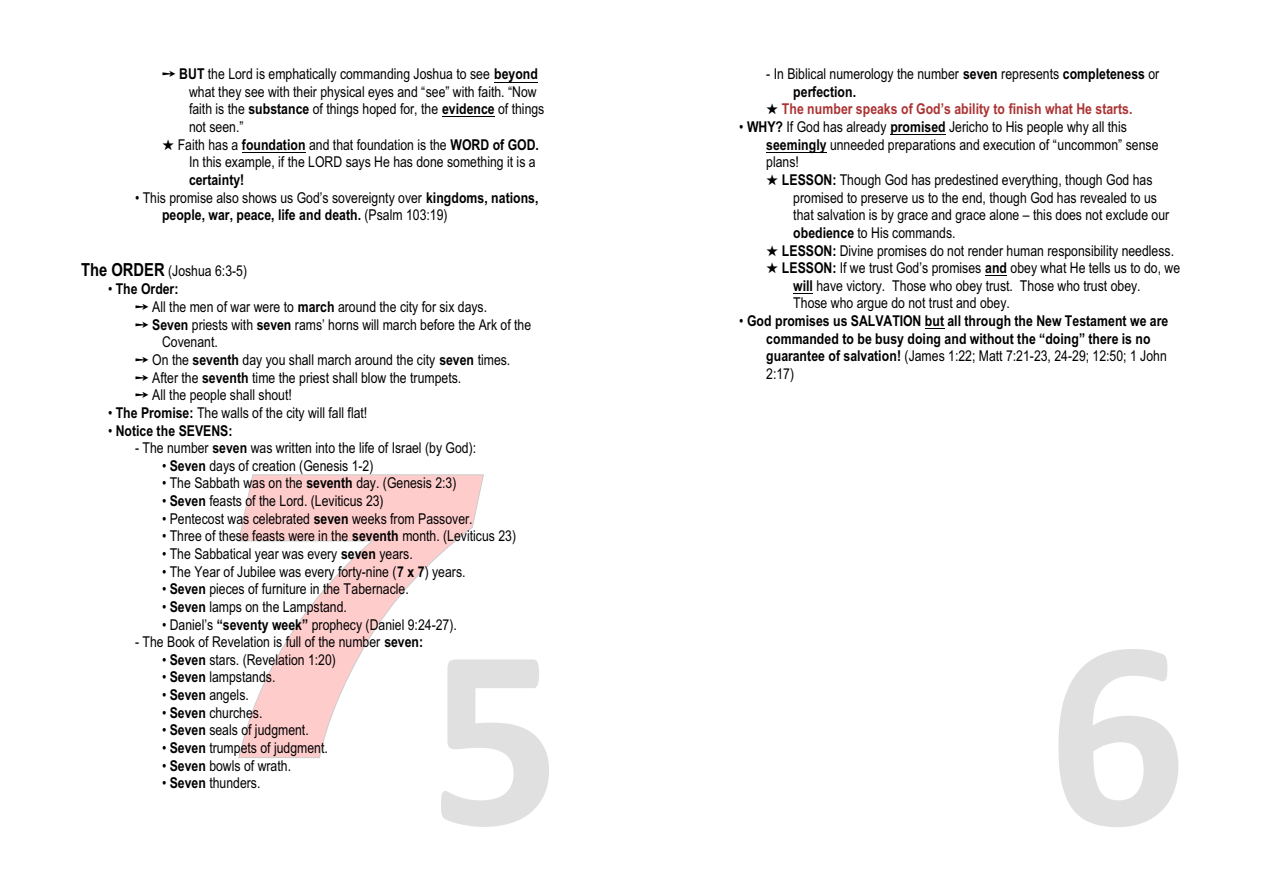
<style>
.page{position:relative;width:1263px;height:893px;background:#fff}
.page>*{position:absolute;margin:0;border:0;box-sizing:border-box;transform-origin:0 0}
.t1{font:15px/17.7px "Arial Narrow";color:#000}
.t2{font:700 15px/17.7px "Arial Narrow";color:#000}
.t3{font:700 15px "Arial Narrow";color:#ab3333}
.s1{font-weight:700}
.s2{font-weight:700;font-size:18px}
.s3{font-weight:400}
</style>
<div class="page">
<svg style="left:441px;top:659px;width:108px;height:168px"></svg>
<svg style="left:238px;top:474px;width:246px;height:284px"></svg>
<svg style="left:1058px;top:649px;width:120px;height:178px"></svg>
<hr style="left:494px;top:82px;width:44px;height:1px;background:#000">
<hr style="left:442px;top:116px;width:53px;height:1px;background:#000">
<hr style="left:242px;top:152px;width:64px;height:1px;background:#000">
<hr style="left:890px;top:134px;width:56px;height:1px;background:#000">
<hr style="left:766px;top:152px;width:61px;height:1px;background:#000">
<svg style="left:985px;top:275px;width:22px;height:1px"></svg>
<svg style="left:793px;top:293px;width:20px;height:1px"></svg>
<svg style="left:925px;top:328px;width:19px;height:1px"></svg>
<p class="t1" style="left:179px;top:66px;width:360px"><span class="s1">BUT</span> the Lord is emphatically commanding Joshua to see <span class="s1">beyond</span></p>
<p class="t1" style="left:189px;top:84px;width:349px">what they see with their physical eyes and “see” with faith. “Now</p>
<p class="t1" style="left:189px;top:102px;width:357px">faith is the <span class="s1">substance</span> of things hoped for, the <span class="s1">evidence</span> of things</p>
<p class="t1" style="left:189px;top:119px;width:56px">not seen.”</p>
<p class="t1" style="left:178px;top:137px;width:363px">Faith has a <span class="s1">foundation</span> and that foundation is the <span class="s1">WORD of GOD.</span></p>
<p class="t1" style="left:189px;top:155px;width:348px">In this example, if the LORD says He has done something it is a</p>
<p class="t2" style="left:189px;top:172px;width:57px">certainty!</p>
<p class="t1" style="left:162px;top:190px;width:378px;text-indent:-27px">• This promise also shows us God’s sovereignty over <span class="s1">kingdoms, nations, people, war, peace, life and death.</span> (Psalm 103:19)</p>
<p class="t1" style="left:81px;top:263px;width:168px"><span class="s2">The ORDER</span> (Joshua 6:3-5)</p>
<p class="t2" style="left:108px;top:282px;width:72px"><span class="s3">•</span> The Order:</p>
<p class="t1" style="left:152px;top:299px;width:336px">All the men of war were to <span class="s1">march</span> around the city for six days.</p>
<p class="t1" style="left:152px;top:317px;width:380px"><span class="s1">Seven</span> priests with <span class="s1">seven</span> rams’ horns will march before the Ark of the</p>
<p class="t1" style="left:162px;top:335px;width:57px">Covenant.</p>
<p class="t1" style="left:152px;top:352px;width:360px">On the <span class="s1">seventh</span> day you shall march around the city <span class="s1">seven</span> times.</p>
<p class="t1" style="left:152px;top:370px;width:310px">After the <span class="s1">seventh</span> time the priest shall blow the trumpets.</p>
<p class="t1" style="left:152px;top:387px;width:141px">All the people shall shout!</p>
<p class="t1" style="left:108px;top:405px;width:261px">• <span class="s1">The Promise:</span> The walls of the city will fall flat!</p>
<p class="t2" style="left:108px;top:423px;width:126px"><span class="s3">•</span> Notice the SEVENS:</p>
<p class="t1" style="left:135px;top:440px;width:343px">- The number <span class="s1">seven</span> was written into the life of Israel (by God):</p>
<p class="t1" style="left:162px;top:458px;width:213px">• <span class="s1">Seven</span> days of creation (Genesis 1-2)</p>
<p class="t1" style="left:162px;top:476px;width:296px">• The Sabbath was on the <span class="s1">seventh</span> day. (Genesis 2:3)</p>
<p class="t1" style="left:162px;top:493px;width:223px">• <span class="s1">Seven</span> feasts of the Lord. (Leviticus 23)</p>
<p class="t1" style="left:162px;top:511px;width:312px">• Pentecost was celebrated <span class="s1">seven</span> weeks from Passover.</p>
<p class="t1" style="left:162px;top:529px;width:355px">• Three of these feasts were in the <span class="s1">seventh</span> month. (Leviticus 23)</p>
<p class="t1" style="left:162px;top:546px;width:252px">• The Sabbatical year was every <span class="s1">seven</span> years.</p>
<p class="t1" style="left:162px;top:564px;width:305px">• The Year of Jubilee was every forty-nine (<span class="s1">7 x 7</span>) years.</p>
<p class="t1" style="left:162px;top:581px;width:248px">• <span class="s1">Seven</span> pieces of furniture in the Tabernacle.</p>
<p class="t1" style="left:162px;top:599px;width:186px">• <span class="s1">Seven</span> lamps on the Lampstand.</p>
<p class="t1" style="left:162px;top:617px;width:296px">• Daniel’s <span class="s1">“seventy week”</span> prophecy (Daniel 9:24-27).</p>
<p class="t1" style="left:135px;top:634px;width:290px">- The Book of Revelation is full of the number <span class="s1">seven:</span></p>
<p class="t1" style="left:162px;top:652px;width:175px">• <span class="s1">Seven</span> stars. (Revelation 1:20)</p>
<p class="t1" style="left:162px;top:670px;width:115px">• <span class="s1">Seven</span> lampstands.</p>
<p class="t1" style="left:162px;top:687px;width:88px">• <span class="s1">Seven</span> angels.</p>
<p class="t1" style="left:162px;top:705px;width:102px">• <span class="s1">Seven</span> churches.</p>
<p class="t1" style="left:162px;top:723px;width:148px">• <span class="s1">Seven</span> seals of judgment.</p>
<p class="t1" style="left:162px;top:740px;width:167px">• <span class="s1">Seven</span> trumpets of judgment.</p>
<p class="t1" style="left:162px;top:758px;width:131px">• <span class="s1">Seven</span> bowls of wrath.</p>
<p class="t1" style="left:162px;top:775px;width:100px">• <span class="s1">Seven</span> thunders.</p>
<p class="t1" style="left:793px;top:66px;width:368px;text-indent:-27px">- In Biblical numerology the number <span class="s1">seven</span> represents <span class="s1">completeness</span> or <span class="s1">perfection.</span></p>
<p class="t3" style="left:782px;top:103px;width:352px">The number speaks of God’s ability to finish what He starts.</p>
<p class="t1" style="left:766px;top:119px;width:394px;text-indent:-27px">• <span class="s1">WHY?</span> If God has already <span class="s1">promised</span> Jericho to His people why all this <span class="s1">seemingly</span> unneeded preparations and execution of “uncommon” sense plans!</p>
<p class="t1" style="left:782px;top:172px;width:372px"><span class="s1">LESSON:</span> Though God has predestined everything, though God has</p>
<p class="t1" style="left:793px;top:190px;width:365px">promised to preserve us to the end, though God has revealed to us</p>
<p class="t1" style="left:793px;top:207px;width:377px">that salvation is by grace and grace alone – this does not exclude our</p>
<p class="t1" style="left:793px;top:225px;width:164px"><span class="s1">obedience</span> to His commands.</p>
<p class="t1" style="left:782px;top:243px;width:394px"><span class="s1">LESSON:</span> Divine promises do not render human responsibility needless.</p>
<p class="t1" style="left:782px;top:260px;width:400px"><span class="s1">LESSON:</span> If we trust God’s promises <span class="s1">and</span> obey what He tells us to do, we</p>
<p class="t1" style="left:793px;top:278px;width:349px"><span class="s1">will</span> have victory. Those who obey trust. Those who trust obey.</p>
<p class="t1" style="left:793px;top:296px;width:218px">Those who argue do not trust and obey.</p>
<p class="t2" style="left:766px;top:313px;width:404px;text-indent:-27px"><span class="s3">•</span> God promises us SALVATION but all through the New Testament we are commanded to be busy doing and without the “doing” there is no guarantee of salvation! <span class="s3">(James 1:22; Matt 7:21-23, 24-29; 12:50; 1 John 2:17)</span></p>
</div>
